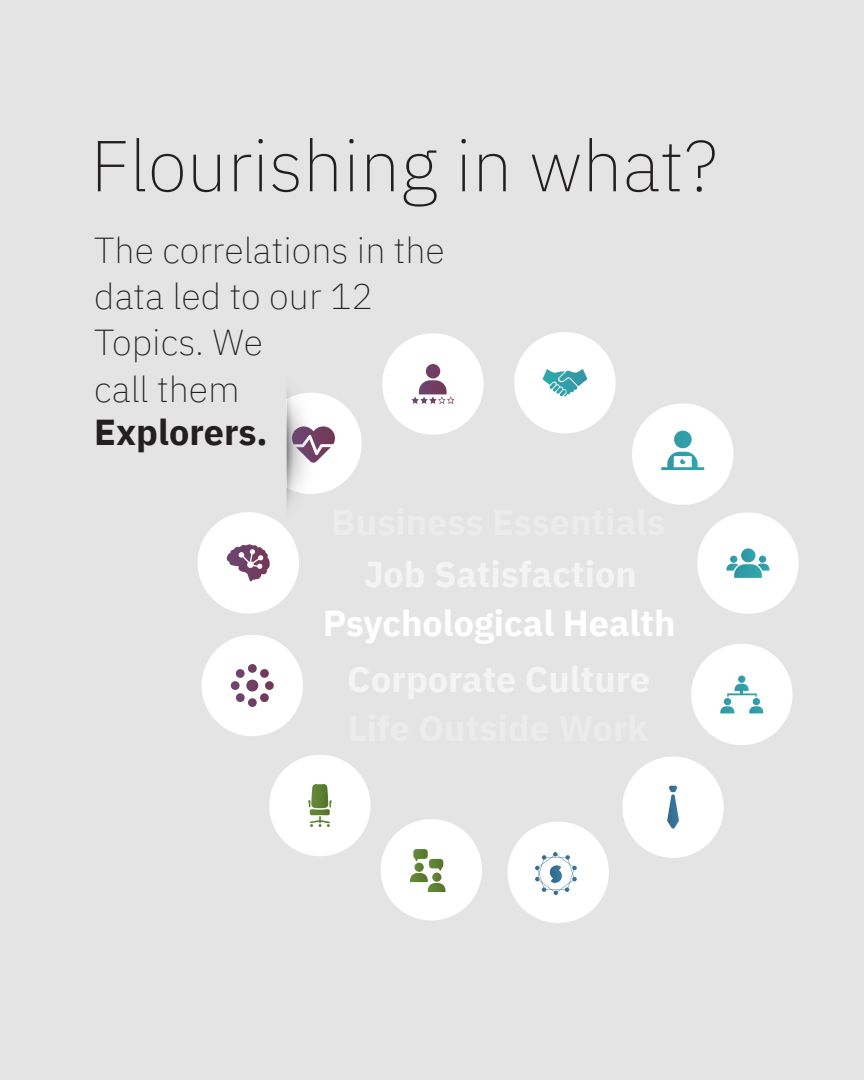
<style>
.page{position:relative;width:864px;height:1080px;background:#e4e4e4}
.page>*{position:absolute;margin:0;border:0;box-sizing:border-box;transform-origin:0 0}
.t1{font:200 72px "IBM Plex Sans";color:#231f20}
.t2{font:200 36px/46.2px "IBM Plex Sans";color:#231f20}
.t3{font:700 36px "IBM Plex Sans";color:#fff}
.t4{font:700 36px "IBM Plex Sans";color:#231f20}
</style>
<div class="page">
<svg style="left:382px;top:333px;width:102px;height:102px"></svg>
<svg style="left:198px;top:390px;width:164px;height:224px"></svg>
<svg style="left:202px;top:635px;width:101px;height:101px"></svg>
<svg style="left:269px;top:755px;width:213px;height:166px"></svg>
<svg style="left:507px;top:644px;width:286px;height:279px"></svg>
<svg style="left:632px;top:403px;width:167px;height:211px"></svg>
<svg style="left:514px;top:332px;width:102px;height:102px"></svg>
<h1 class="t1" style="left:90px;top:112px;width:628px">Flourishing in what?</h1>
<p class="t2" style="left:94px;top:224px;width:352px">The correlations in the data led to our 12<br>Topics. We<br>call them</p>
<p class="t4" style="left:94px;top:403px;width:175px">Explorers.</p>
<p class="t3" style="left:323px;top:595px;width:354px">Psychological Health</p>
</div>
